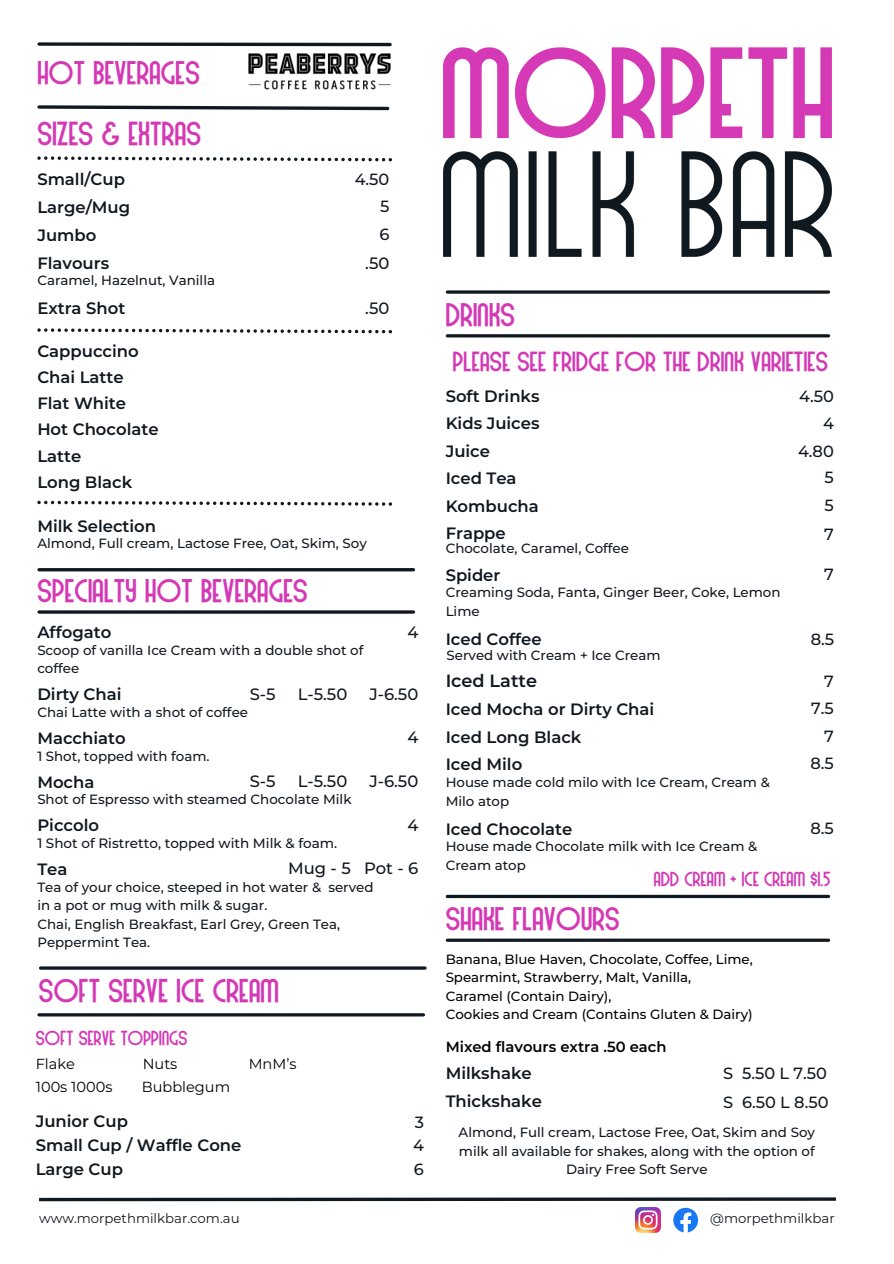
<style>
.page{position:relative;width:894px;height:1264px;background:#fff}
.page>*{position:absolute;margin:0;border:0;box-sizing:border-box;transform-origin:0 0}
.t1{font:700 33.3px "Ironclad";color:#d438b5}
.t2{font:700 33px "Ironclad";color:#d438b5}
.t3{font:700 32.7px "Ironclad";color:#d438b5}
.t4{font:700 27.6px "Ironclad";color:#d438b5}
.t5{font:700 20.4px "Ironclad";color:#d438b5}
.t6{font:600 17.7px "Montserrat";color:#101820}
.t7{font:600 16.5px/26.2px "Montserrat";color:#101820}
.t8{font:500 16.35px "Montserrat";color:#101820}
.t9{font:500 16.2px "Montserrat";color:#101820}
.t10{font:600 14.7px "Montserrat";color:#000}
.t11{font:14.55px "Montserrat";color:#000}
.t12{font:500 13.5px "Montserrat";color:#101820}
.t13{font:500 13.35px/18.6px "Montserrat";color:#101820}
.t14{font:500 13.35px/18.6px "Montserrat";color:#000}
.t15{font:13.35px "Montserrat";color:#101820}
.t16{font:13.2px "Montserrat";color:#101820}
</style>
<div class="page">
<img style="left:443px;top:48px;width:388px;height:209px">
<svg style="left:39px;top:1197px;width:797px;height:35px"></svg>
<svg style="left:37px;top:42px;width:355px;height:5px;background:#5d6368"></svg>
<svg style="left:37px;top:105px;width:353px;height:6px"></svg>
<img style="left:248px;top:53px;width:143px;height:37px">
<svg style="left:37px;top:156px;width:355px;height:5px"></svg>
<svg style="left:37px;top:328px;width:355px;height:5px"></svg>
<svg style="left:37px;top:501px;width:355px;height:5px"></svg>
<hr style="left:39px;top:568px;width:374px;height:3px;background:#101820">
<hr style="left:39px;top:610px;width:374px;height:3px;background:#101820">
<svg style="left:447px;top:894px;width:381px;height:4px;background:#40474d"></svg>
<hr style="left:447px;top:938px;width:381px;height:3px;background:#101820">
<svg style="left:447px;top:290px;width:381px;height:4px;background:#3a4147"></svg>
<hr style="left:447px;top:334px;width:381px;height:3px;background:#101820">
<hr style="left:41px;top:966px;width:384px;height:3px;background:#101820">
<hr style="left:39px;top:1013px;width:384px;height:3px;background:#101820">
<p class="t3" style="left:37px;top:56px;width:164px">HOT BEVERAGES</p>
<h6 class="t1" style="left:37px;top:117px;width:165px">SIZES &amp; EXTRAS</h6>
<h5 class="t7" style="left:37px;top:166px;width:89px">Small/Cup</h5>
<h5 class="t9" style="left:354px;top:169px;width:36px">4.50</h5>
<h5 class="t7" style="left:37px;top:194px;width:94px">Large/Mug</h5>
<h5 class="t9" style="left:380px;top:197px;width:11px">5</h5>
<h6 class="t7" style="left:37px;top:222px;width:60px">Jumbo</h6>
<h1 class="t9" style="left:379px;top:225px;width:11px">6</h1>
<h5 class="t7" style="left:37px;top:250px;width:73px">Flavours</h5>
<p class="t13" style="left:37px;top:271px;width:179px">Caramel, Hazelnut, Vanilla</p>
<h6 class="t8" style="left:365px;top:253px;width:26px">.50</h6>
<h5 class="t7" style="left:37px;top:295px;width:89px">Extra Shot</h5>
<h4 class="t8" style="left:365px;top:298px;width:26px">.50</h4>
<h6 class="t7" style="left:37px;top:338px;width:123px">Cappuccino<br>Chai Latte<br>Flat White<br>Hot Chocolate<br>Latte<br>Long Black</h6>
<h5 class="t7" style="left:37px;top:513px;width:120px">Milk Selection</h5>
<h5 class="t13" style="left:37px;top:534px;width:331px">Almond, Full cream, Lactose Free, Oat, Skim, Soy</h5>
<h5 class="t3" style="left:37px;top:574px;width:272px">SPECIALTY HOT BEVERAGES</h5>
<p class="t7" style="left:37px;top:619px;width:75px">Affogato</p>
<h6 class="t13" style="left:37px;top:640px;width:327px">Scoop of vanilla Ice Cream with a double shot of coffee</h6>
<h5 class="t8" style="left:407px;top:621px;width:12px">4</h5>
<h4 class="t7" style="left:37px;top:681px;width:86px">Dirty Chai</h4>
<h6 class="t13" style="left:37px;top:702px;width:212px">Chai Latte with a shot of coffee</h6>
<h5 class="t8" style="left:250px;top:684px;width:27px">S-5</h5>
<h5 class="t8" style="left:298px;top:684px;width:51px">L-5.50</h5>
<h5 class="t8" style="left:369px;top:684px;width:50px">J-6.50</h5>
<h5 class="t7" style="left:37px;top:725px;width:90px">Macchiato</h5>
<h6 class="t13" style="left:37px;top:746px;width:174px">1 Shot, topped with foam.</h6>
<h1 class="t8" style="left:407px;top:727px;width:12px">4</h1>
<h5 class="t8" style="left:250px;top:771px;width:27px">S-5</h5>
<h5 class="t8" style="left:298px;top:771px;width:51px">L-5.50</h5>
<h5 class="t8" style="left:369px;top:771px;width:50px">J-6.50</h5>
<p class="t7" style="left:37px;top:768px;width:59px">Mocha</p>
<h6 class="t13" style="left:37px;top:790px;width:315px">Shot of Espresso with steamed Chocolate Milk</h6>
<h3 class="t7" style="left:37px;top:812px;width:63px">Piccolo</h3>
<p class="t12" style="left:37px;top:834px;width:301px">1 Shot of Ristretto, topped with Milk &amp; foam.</p>
<p class="t8" style="left:407px;top:815px;width:12px">4</p>
<p class="t8" style="left:288px;top:858px;width:132px">Mug-5 Pot-6</p>
<p class="t7" style="left:37px;top:856px;width:32px">Tea</p>
<p class="t13" style="left:37px;top:877px;width:337px">Tea of your choice, steeped in hot water &amp; served in a pot or mug with milk &amp; sugar.<br>Chai, English Breakfast, Earl Grey, Green Tea, Peppermint Tea.</p>
<h5 class="t2" style="left:39px;top:973px;width:242px">SOFT SERVE ICE CREAM</h5>
<p class="t5" style="left:36px;top:1027px;width:153px">SOFT SERVE TOPPINGS</p>
<h6 class="t11" style="left:36px;top:1054px;width:41px">Flake</h6>
<p class="t11" style="left:143px;top:1054px;width:36px">Nuts</p>
<p class="t11" style="left:249px;top:1054px;width:49px">MnM’s</p>
<h5 class="t11" style="left:36px;top:1077px;width:78px">100s 1000s</h5>
<h4 class="t11" style="left:142px;top:1077px;width:90px">Bubblegum</h4>
<h5 class="t7" style="left:36px;top:1108px;width:94px">Junior Cup</h5>
<h5 class="t9" style="left:414px;top:1111px;width:11px">3</h5>
<h6 class="t7" style="left:36px;top:1155px;width:89px">Large Cup</h6>
<h3 class="t9" style="left:414px;top:1158px;width:11px">6</h3>
<h1 class="t7" style="left:36px;top:1131px;width:207px">Small Cup / Waffle Cone</h1>
<h6 class="t9" style="left:413px;top:1135px;width:12px">4</h6>
<h5 class="t3" style="left:445px;top:298px;width:71px">DRINKS</h5>
<p class="t4" style="left:453px;top:347px;width:377px">PLEASE SEE FRIDGE FOR THE DRINK VARIETIES</p>
<p class="t7" style="left:445px;top:383px;width:95px">Soft Drinks</p>
<h1 class="t9" style="left:799px;top:386px;width:36px">4.50</h1>
<p class="t7" style="left:445px;top:410px;width:95px">Kids Juices</p>
<h6 class="t9" style="left:822px;top:414px;width:12px">4</h6>
<h5 class="t7" style="left:445px;top:438px;width:46px">Juice</h5>
<h5 class="t9" style="left:797px;top:441px;width:37px">4.80</h5>
<h5 class="t7" style="left:445px;top:465px;width:72px">Iced Tea</h5>
<p class="t9" style="left:824px;top:467px;width:11px">5</p>
<h2 class="t7" style="left:445px;top:492px;width:95px">Kombucha</h2>
<h5 class="t9" style="left:824px;top:495px;width:11px">5</h5>
<h5 class="t7" style="left:445px;top:520px;width:62px">Frappe</h5>
<h5 class="t13" style="left:445px;top:539px;width:185px">Chocolate, Caramel, Coffee</h5>
<p class="t9" style="left:823px;top:524px;width:11px">7</p>
<h5 class="t7" style="left:445px;top:562px;width:56px">Spider</h5>
<p class="t13" style="left:445px;top:583px;width:336px">Creaming Soda, Fanta, Ginger Beer, Coke, Lemon<br>Lime</p>
<h5 class="t9" style="left:823px;top:564px;width:11px">7</h5>
<h5 class="t7" style="left:445px;top:626px;width:97px">Iced Coffee</h5>
<p class="t9" style="left:810px;top:629px;width:25px">8.5</p>
<h6 class="t13" style="left:446px;top:646px;width:215px">Served with Cream + Ice Cream</h6>
<h5 class="t6" style="left:445px;top:669px;width:93px">Iced Latte</h5>
<h5 class="t9" style="left:823px;top:671px;width:11px">7</h5>
<h5 class="t7" style="left:445px;top:696px;width:210px">Iced Mocha or Dirty Chai</h5>
<h5 class="t9" style="left:810px;top:698px;width:24px">7.5</h5>
<h5 class="t7" style="left:445px;top:723px;width:137px">Iced Long Black</h5>
<p class="t9" style="left:823px;top:726px;width:11px">7</p>
<h6 class="t7" style="left:445px;top:751px;width:78px">Iced Milo</h6>
<h5 class="t9" style="left:810px;top:753px;width:25px">8.5</h5>
<h4 class="t13" style="left:445px;top:773px;width:325px">House made cold milo with Ice Cream, Cream &amp;<br>Milo atop</h4>
<h6 class="t9" style="left:810px;top:818px;width:25px">8.5</h6>
<h5 class="t7" style="left:445px;top:816px;width:128px">Iced Chocolate</h5>
<h5 class="t13" style="left:445px;top:837px;width:313px">House made Chocolate milk with Ice Cream &amp;<br>Cream atop</h5>
<h6 class="t5" style="left:653px;top:868px;width:178px">ADD CREAM + ICE CREAM $1.5</h6>
<h5 class="t3" style="left:445px;top:902px;width:176px">SHAKE FLAVOURS</h5>
<h5 class="t14" style="left:445px;top:949px;width:308px">Banana, Blue Haven, Chocolate, Coffee, Lime, Spearmint, Strawberry, Malt, Vanilla,<br>Caramel (Contain Dairy),<br>Cookies and Cream (Contains Gluten &amp; Dairy)</h5>
<p class="t10" style="left:445px;top:1037px;width:222px">Mixed flavours extra .50 each</p>
<h5 class="t7" style="left:445px;top:1059px;width:87px">Milkshake</h5>
<p class="t9" style="left:723px;top:1063px;width:105px">S 5.50 L 7.50</p>
<h5 class="t7" style="left:445px;top:1087px;width:98px">Thickshake</h5>
<p class="t9" style="left:723px;top:1091px;width:107px">S 6.50 L 8.50</p>
<h5 class="t13" style="left:458px;top:1123px;width:358px;text-align:center">Almond, Full cream, Lactose Free, Oat, Skim and Soy milk all available for shakes, along with the option of<br>Dairy Free Soft Serve</h5>
<p class="t16" style="left:39px;top:1209px;width:202px">www.morpethmilkbar.com.au</p>
<h5 class="t15" style="left:710px;top:1210px;width:126px">@morpethmilkbar</h5>
</div>
